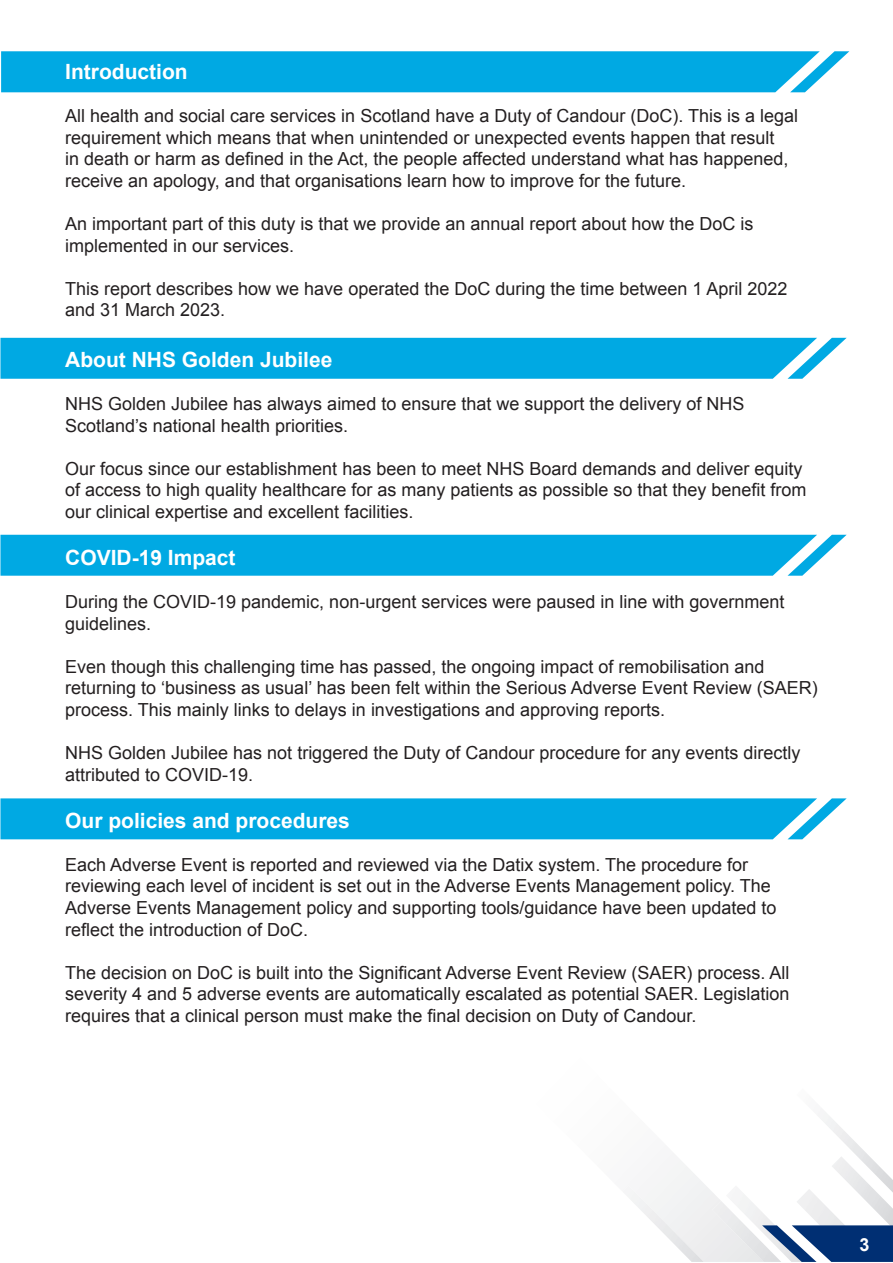
<style>
.page{position:relative;width:893px;height:1263px;background:#fff}
.page>*{position:absolute;margin:0;border:0;box-sizing:border-box;transform-origin:0 0}
.t1{font:700 21px "Arial";color:#fff}
.t2{font:18px/21.6px "Arial";color:#231f20}
.t3{font:700 18px "Arial";color:#fff}
</style>
<div class="page">
<svg style="left:657px;top:1160px;width:64px;height:102px"></svg>
<img style="left:712px;top:1201px;width:9px;height:61px">
<img style="left:627px;top:1185px;width:77px;height:77px">
<svg style="left:721px;top:1112px;width:172px;height:150px"></svg>
<svg style="left:1px;top:51px;width:848px;height:41px;background:#0bace4"></svg>
<svg style="left:0;top:338px;width:847px;height:41px;background:#0cade4"></svg>
<svg style="left:0;top:535px;width:847px;height:41px;background:#0dade4"></svg>
<svg style="left:0;top:798px;width:847px;height:41px;background:#0dade4"></svg>
<p class="t1" style="left:65px;top:58px;width:124px">Introduction</p>
<p class="t2" style="left:65px;top:105px;width:735px">All health and social care services in Scotland have a Duty of Candour (DoC). This is a legal</p>
<p class="t2" style="left:65px;top:127px;width:725px">requirement which means that when unintended or unexpected events happen that result in death or harm as defined in the Act, the people affected understand what has happened, receive an apology, and that organisations learn how to improve for the future.</p>
<p class="t2" style="left:65px;top:213px;width:690px">An important part of this duty is that we provide an annual report about how the DoC is implemented in our services.</p>
<p class="t2" style="left:65px;top:278px;width:724px">This report describes how we have operated the DoC during the time between 1 April 2022 and 31 March 2023.</p>
<p class="t1" style="left:65px;top:346px;width:269px">About NHS Golden Jubilee</p>
<p class="t2" style="left:65px;top:393px;width:681px">NHS Golden Jubilee has always aimed to ensure that we support the delivery of NHS<br>Scotland’s national health priorities.</p>
<p class="t2" style="left:65px;top:458px;width:743px">Our focus since our establishment has been to meet NHS Board demands and deliver equity of access to high quality healthcare for as many patients as possible so that they benefit from our clinical expertise and excellent facilities.</p>
<p class="t1" style="left:65px;top:544px;width:172px">COVID-19 Impact</p>
<p class="t2" style="left:65px;top:591px;width:721px">During the COVID-19 pandemic, non-urgent services were paused in line with government guidelines.</p>
<p class="t2" style="left:65px;top:656px;width:754px">Even though this challenging time has passed, the ongoing impact of remobilisation and returning to ‘business as usual’ has been felt within the Serious Adverse Event Review (SAER) process. This mainly links to delays in investigations and approving reports.</p>
<p class="t2" style="left:65px;top:742px;width:737px">NHS Golden Jubilee has not triggered the Duty of Candour procedure for any events directly attributed to COVID-19.</p>
<p class="t1" style="left:65px;top:806px;width:286px">Our policies and procedures</p>
<p class="t2" style="left:65px;top:854px;width:713px">Each Adverse Event is reported and reviewed via the Datix system. The procedure for reviewing each level of incident is set out in the Adverse Events Management policy. The Adverse Events Management policy and supporting tools/guidance have been updated to reflect the introduction of DoC.</p>
<p class="t2" style="left:65px;top:962px;width:726px;text-align:justify">The decision on DoC is built into the Significant Adverse Event Review (SAER) process. All severity 4 and 5 adverse events are automatically escalated as potential SAER. Legislation requires that a clinical person must make the final decision on Duty of Candour.</p>
<p class="t3" style="left:860px;top:1233px;width:12px">3</p>
</div>
